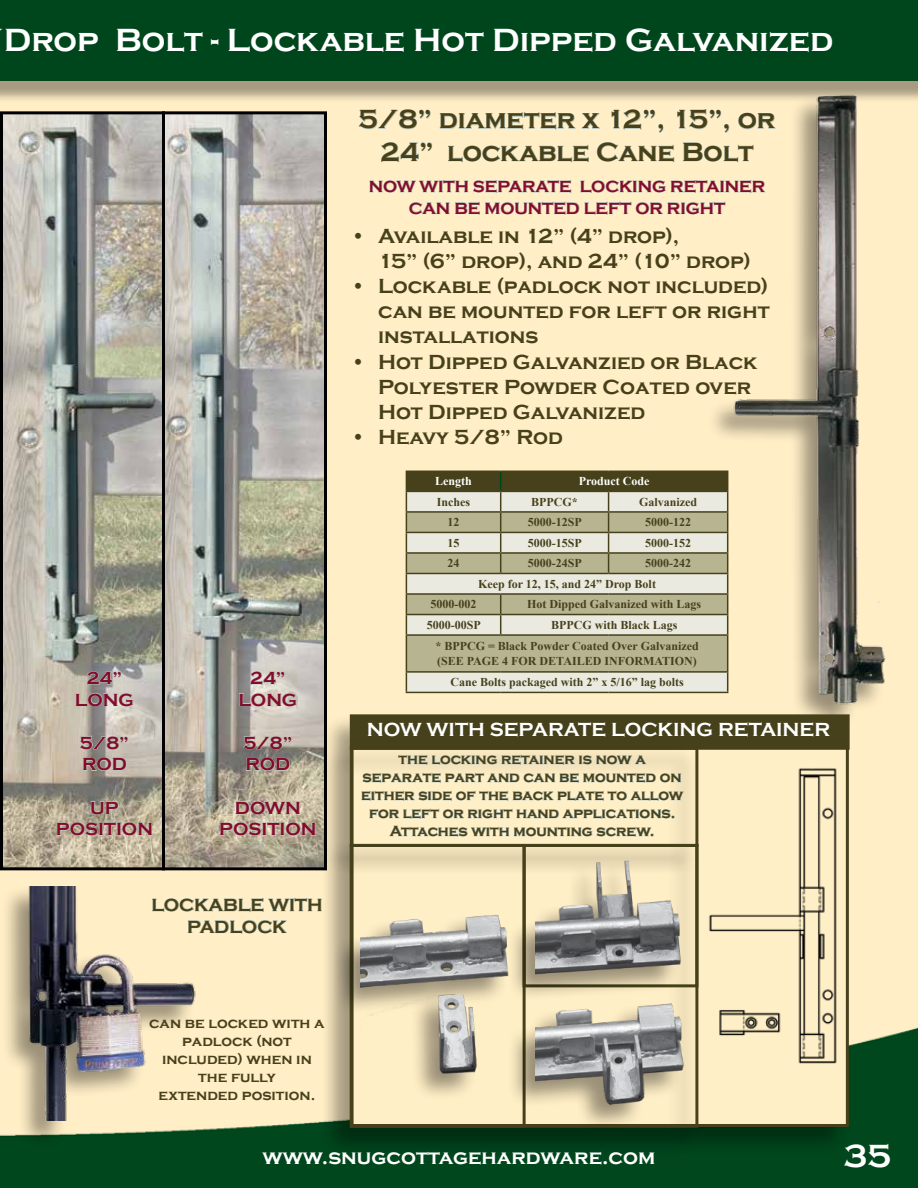
<style>
.page{position:relative;width:918px;height:1188px;background:#fff}
.page>*{position:absolute;margin:0;border:0;box-sizing:border-box;transform-origin:0 0}
.t1{font:700 33px "Copperplate Gothic";color:#fff}
.t2{font:700 27px/32.4px "Copperplate Gothic";color:#46401b;text-align:center}
.t3{font:700 21px/25.2px "Copperplate Gothic";color:#46401b}
.t4{font:700 21px "Copperplate Gothic";color:#fff}
.t5{font:700 19.5px "Copperplate Gothic";color:#fff}
.t6{font:700 18px/21.6px "Copperplate Gothic";color:#830b2c;text-align:center}
.t7{font:700 18px/21.6px "Copperplate Gothic";color:#46401b;text-align:center}
.t8{font:700 16.5px/21.6px "Copperplate Gothic";color:#830b2c;text-align:center}
.t9{font:700 15px/18px "Copperplate Gothic";color:#46401b;text-align:center}
.t10{font:700 12px/20.5px "Times New Roman";color:#46401b}
.t11{font:700 12px "Times New Roman";color:#fff}
</style>
<div class="page">
<img style="left:0;top:103px;width:918px;height:1085px">
<div style="left:0;top:0;width:918px;height:103px;background:#000;opacity:.35"></div>
<div style="left:0;top:0;width:918px;height:81px;background:#00461c"></div>
<div style="left:706px;top:93px;width:179px;height:638px;background:#ffeec6"></div>
<img style="left:725px;top:82px;width:176px;height:632px">
<div style="left:0;top:885px;width:195px;height:264px;background:#000;opacity:.4"></div>
<img style="left:0;top:886px;width:215px;height:235px">
<img style="left:4px;top:115px;width:319px;height:751px">
<div style="left:0;top:111px;width:165px;height:759px;border:3px solid #000"></div>
<div style="left:162px;top:111px;width:165px;height:759px;border:3px solid #000"></div>
<svg style="left:358px;top:109px;width:73px;height:21px;background:#f0e5c4"></svg>
<svg style="left:440px;top:112px;width:136px;height:18px;background:#ebe3c4"></svg>
<svg style="left:582px;top:113px;width:18px;height:16px"></svg>
<svg style="left:611px;top:109px;width:53px;height:25px"></svg>
<svg style="left:677px;top:109px;width:53px;height:25px"></svg>
<svg style="left:738px;top:113px;width:38px;height:17px"></svg>
<svg style="left:381px;top:142px;width:51px;height:20px"></svg>
<svg style="left:448px;top:145px;width:141px;height:17px;background:#ebe3c4"></svg>
<svg style="left:597px;top:142px;width:78px;height:20px;background:#eee4c4"></svg>
<svg style="left:683px;top:142px;width:71px;height:20px"></svg>
<svg style="left:86px;top:671px;width:36px;height:14px"></svg>
<svg style="left:75px;top:693px;width:59px;height:14px"></svg>
<svg style="left:79px;top:735px;width:49px;height:15px"></svg>
<svg style="left:82px;top:757px;width:45px;height:14px"></svg>
<svg style="left:90px;top:801px;width:29px;height:14px"></svg>
<svg style="left:56px;top:822px;width:97px;height:14px"></svg>
<svg style="left:250px;top:671px;width:35px;height:14px"></svg>
<svg style="left:239px;top:693px;width:58px;height:14px"></svg>
<svg style="left:243px;top:735px;width:49px;height:15px"></svg>
<svg style="left:246px;top:757px;width:44px;height:14px"></svg>
<svg style="left:235px;top:801px;width:66px;height:14px"></svg>
<svg style="left:220px;top:822px;width:96px;height:14px"></svg>
<svg style="left:369px;top:179px;width:203px;height:14px;background:#e7e1c3"></svg>
<svg style="left:580px;top:179px;width:186px;height:14px;background:#e6e0c3"></svg>
<svg style="left:409px;top:201px;width:317px;height:14px;background:#e8e1c4"></svg>
<svg style="left:152px;top:898px;width:169px;height:14px;background:#e8e1c3"></svg>
<svg style="left:188px;top:920px;width:99px;height:14px"></svg>
<div style="left:322px;top:713px;width:528px;height:443px;background:#000;opacity:.35"></div>
<div style="left:351px;top:715px;width:498px;height:412px;background:#ffefc6;border:3px solid #46401b"></div>
<div style="left:350px;top:714px;width:500px;height:36px;background:#46401b;border:3px solid #46401b"></div>
<div style="left:321px;top:745px;width:379px;height:131px;background:#000;opacity:.35"></div>
<div style="left:350px;top:747px;width:348px;height:100px;border:3px solid #46401b"></div>
<div style="left:321px;top:842px;width:379px;height:314px;background:#000;opacity:.35"></div>
<div style="left:350px;top:844px;width:176px;height:284px;border:3px solid #46401b"></div>
<div style="left:523px;top:844px;width:175px;height:143px;border:3px solid #46401b"></div>
<div style="left:332px;top:914px;width:177px;height:187px;background:#000;opacity:.4"></div>
<img style="left:361px;top:895px;width:145px;height:183px">
<div style="left:506px;top:1002px;width:177px;height:129px;background:#000;opacity:.4"></div>
<img style="left:535px;top:997px;width:151px;height:111px">
<div style="left:506px;top:860px;width:175px;height:142px;background:#000;opacity:.4"></div>
<img style="left:535px;top:859px;width:151px;height:119px">
<img style="left:701px;top:748px;width:152px;height:338px">
<svg style="left:398px;top:754px;width:249px;height:11px"></svg>
<svg style="left:362px;top:772px;width:320px;height:11px"></svg>
<svg style="left:361px;top:790px;width:323px;height:11px"></svg>
<svg style="left:369px;top:808px;width:306px;height:11px"></svg>
<svg style="left:389px;top:825px;width:265px;height:12px"></svg>
<div style="left:407px;top:673px;width:320px;height:19px;background:#ebeae0"></div>
<div style="left:407px;top:636px;width:320px;height:35px;background:#b6b491"></div>
<svg style="left:406px;top:471px;width:322px;height:163px;background:#b8b59e"></svg>
<hr style="left:406px;top:634px;width:95px;height:2px;background:#46401b">
<hr style="left:406px;top:636px;width:1px;height:35px;background:#46401b">
<hr style="left:501px;top:634px;width:108px;height:2px;background:#46401b">
<hr style="left:609px;top:634px;width:119px;height:2px;background:#46401b">
<hr style="left:727px;top:636px;width:1px;height:35px;background:#46401b">
<hr style="left:406px;top:671px;width:95px;height:2px;background:#46401b">
<svg style="left:406px;top:673px;width:1px;height:19px"></svg>
<hr style="left:501px;top:671px;width:108px;height:2px;background:#46401b">
<hr style="left:609px;top:671px;width:119px;height:2px;background:#46401b">
<svg style="left:727px;top:673px;width:1px;height:19px"></svg>
<hr style="left:406px;top:692px;width:95px;height:1px;background:#46401b">
<hr style="left:501px;top:692px;width:108px;height:1px;background:#46401b">
<hr style="left:609px;top:692px;width:119px;height:1px;background:#46401b">
<h1 class="t1" style="left:4px;top:21px;width:831px">Drop Bolt - Lockable Hot Dipped Galvanized</h1>
<h2 class="t2" style="left:359px;top:104px;width:418px">5/8” diameter x 12”, 15”, or<br>24” lockable Cane Bolt</h2>
<h3 class="t8" style="left:369px;top:176px;width:398px">NOW WITH SEPARATE LOCKING RETAINER<br>CAN BE MOUNTED LEFT OR RIGHT</h3>
<h3 class="t3" style="left:378px;top:223px;width:374px;text-indent:-27px">• Available in 12” (4” drop),<br>15” (6” drop), and 24” (10” drop)</h3>
<h3 class="t3" style="left:378px;top:274px;width:393px;text-align:justify;text-indent:-27px">• Lockable (padlock not included) can be mounted for left or right installations</h3>
<h3 class="t3" style="left:378px;top:349px;width:381px;text-indent:-27px">• Hot Dipped Galvanzied or Black<br>Polyester Powder Coated over<br>Hot Dipped Galvanized</h3>
<h3 class="t3" style="left:351px;top:425px;width:213px">• Heavy 5/8” Rod</h3>
<h3 class="t6" style="left:75px;top:667px;width:61px">24”<br>LONG</h3>
<h3 class="t6" style="left:80px;top:732px;width:51px;text-align:left">5/8”<br>ROD</h3>
<h3 class="t6" style="left:56px;top:797px;width:99px">UP<br>POSITION</h3>
<h3 class="t6" style="left:238px;top:667px;width:61px">24”<br>LONG</h3>
<h3 class="t6" style="left:243px;top:732px;width:51px;text-align:left">5/8”<br>ROD</h3>
<h3 class="t6" style="left:219px;top:797px;width:99px">DOWN<br>POSITION</h3>
<h3 class="t7" style="left:151px;top:894px;width:173px">LOCKABLE WITH<br>PADLOCK</h3>
<p class="t9" style="left:149px;top:1015px;width:177px">can be locked with a padlock (not included) when in the fully<br>extended position.</p>
<p class="t11" style="left:435px;top:473px;width:38px">Length</p>
<p class="t11" style="left:579px;top:473px;width:72px">Product Code</p>
<p class="t10" style="left:437px;top:491px;width:35px">Inches</p>
<p class="t10" style="left:531px;top:491px;width:48px">BPPCG*</p>
<p class="t10" style="left:639px;top:491px;width:60px">Galvanized</p>
<p class="t10" style="left:448px;top:511px;width:13px">12</p>
<p class="t10" style="left:528px;top:511px;width:55px">5000-12SP</p>
<p class="t10" style="left:645px;top:511px;width:47px">5000-122</p>
<p class="t10" style="left:448px;top:532px;width:13px">15</p>
<p class="t10" style="left:528px;top:532px;width:55px">5000-15SP</p>
<p class="t10" style="left:645px;top:532px;width:47px">5000-152</p>
<p class="t10" style="left:448px;top:553px;width:13px">24</p>
<p class="t10" style="left:528px;top:553px;width:55px">5000-24SP</p>
<p class="t10" style="left:478px;top:553px;width:215px;text-indent:167px">5000-242<br>Keep for 12, 15, and 24” Drop Bolt</p>
<p class="t10" style="left:431px;top:594px;width:47px">5000-002</p>
<p class="t10" style="left:527px;top:594px;width:176px">Hot Dipped Galvanized with Lags</p>
<p class="t10" style="left:427px;top:614px;width:55px">5000-00SP</p>
<p class="t10" style="left:435px;top:613px;width:265px;line-height:21.8px;text-indent:116px">BPPCG with Black Lags<br>* BPPCG = Black Powder Coated Over Galvanized</p>
<p class="t10" style="left:437px;top:650px;width:261px;line-height:21.3px;text-align:center">(SEE PAGE 4 FOR DETAILED INFORMATION)<br>Cane Bolts packaged with 2” x 5/16” lag bolts</p>
<h3 class="t5" style="left:367px;top:719px;width:465px">NOW WITH SEPARATE LOCKING RETAINER</h3>
<p class="t9" style="left:361px;top:750px;width:323px">the locking retainer is now a separate part and can be mounted on either side of the back plate to allow for left or right hand applications.<br>Attaches with mounting screw.</p>
<h3 class="t4" style="left:263px;top:1145px;width:394px">www.snugcottagehardware.com</h3>
<h1 class="t1" style="left:844px;top:1138px;width:49px">35</h1>
</div>
